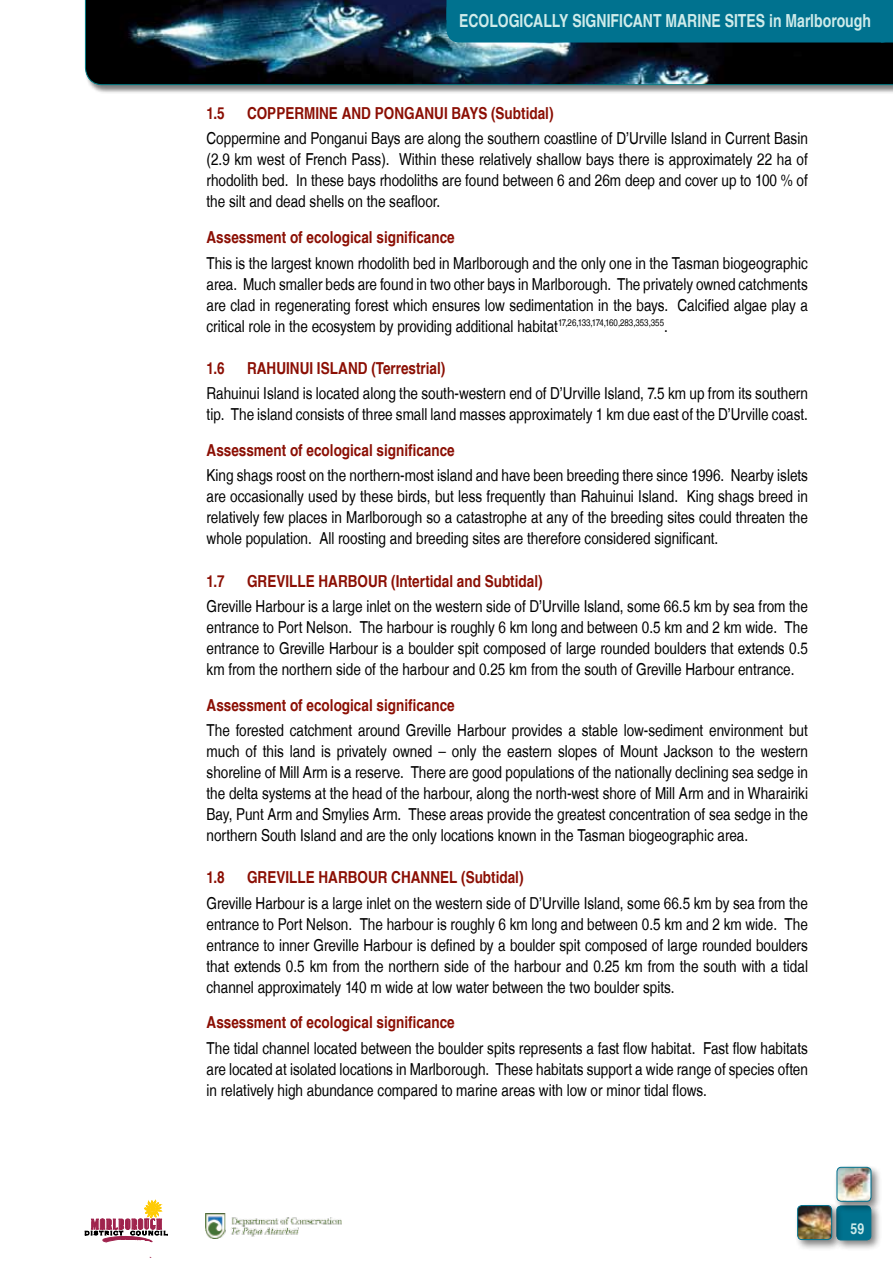
<style>
.page{position:relative;width:893px;height:1263px;background:#fff}
.page>*{position:absolute;margin:0;border:0;box-sizing:border-box;transform-origin:0 0}
.t1{font:18px "Nimbus San L Bol Con";color:#ceebea;scale:.95 1}
.t2{font:16.5px/21px "Nimbus San L Reg Con";color:#000;text-align:justify}
.t3{font:16.5px "Nimbus San L Bol Con";color:#8b0f04}
.t4{font:15px "Nimbus San L Bol Con";color:#ceebea}
</style>
<div class="page">
<div style="left:85px;top:0;width:808px;height:94px;background:#000;opacity:.5"></div>
<img style="left:85px;top:0;width:808px;height:85px">
<div style="left:833px;top:1202px;width:49px;height:49px;background:#000;opacity:.5"></div>
<div style="left:837px;top:1206px;width:34px;height:34px;background:#00728f;border-radius:4px"></div>
<div style="left:836px;top:1205px;width:35px;height:35px;border:1px solid #00728f;border-radius:4px"></div>
<div style="left:446px;top:0;width:447px;height:43px;background:#00728f"></div>
<div style="left:833px;top:1164px;width:50px;height:49px;background:#000;opacity:.5"></div>
<img style="left:837px;top:1167px;width:34px;height:34px">
<div style="left:837px;top:1167px;width:34px;height:35px;border:1px solid #00728f;border-radius:4px"></div>
<div style="left:794px;top:1202px;width:49px;height:49px;background:#000;opacity:.5"></div>
<img style="left:798px;top:1205px;width:34px;height:34px">
<div style="left:797px;top:1205px;width:35px;height:35px;border:1px solid #00728f;border-radius:4px"></div>
<svg style="left:85px;top:1200px;width:82px;height:42px"></svg>
<img style="left:206px;top:1214px;width:136px;height:24px">
<p class="t1" style="left:459px;top:9px;width:435px">Ecologically Significant Marine Sites in Marlborough</p>
<p class="t3" style="left:207px;top:103px;width:30px">1.5 C</p>
<p class="t3" style="left:257px;top:103px;width:298px">oppermine and Ponganui Bays (Subtidal)</p>
<p class="t2" style="left:207px;top:128px;width:603px">Coppermine and Ponganui Bays are along the southern coastline of D’Urville Island in Current Basin (2.9 km west of French Pass). Within these relatively shallow bays there is approximately 22 ha of rhodolith bed. In these bays rhodoliths are found between 6 and 26m deep and cover up to 100 % of the silt and dead shells on the seafloor.</p>
<p class="t3" style="left:207px;top:227px;width:250px">Assessment of ecological significance</p>
<p class="t2" style="left:207px;top:253px;width:603px">This is the largest known rhodolith bed in Marlborough and the only one in the Tasman biogeographic area. Much smaller beds are found in two other bays in Marlborough. The privately owned catchments are clad in regenerating forest which ensures low sedimentation in the bays. Calcified algae play a critical role in the ecosystem by providing additional habitat<sup>17,26,133,174,160,283,353,355</sup>.</p>
<p class="t3" style="left:207px;top:358px;width:30px">1.6 R</p>
<p class="t3" style="left:257px;top:358px;width:190px">ahuinui Island (Terrestrial)</p>
<p class="t2" style="left:207px;top:383px;width:603px">Rahuinui Island is located along the south-western end of D’Urville Island, 7.5 km up from its southern tip. The island consists of three small land masses approximately 1 km due east of the D’Urville coast.</p>
<p class="t3" style="left:207px;top:440px;width:250px">Assessment of ecological significance</p>
<p class="t2" style="left:207px;top:465px;width:603px">King shags roost on the northern-most island and have been breeding there since 1996. Nearby islets are occasionally used by these birds, but less frequently than Rahuinui Island. King shags breed in relatively few places in Marlborough so a catastrophe at any of the breeding sites could threaten the whole population. All roosting and breeding sites are therefore considered significant.</p>
<p class="t3" style="left:207px;top:570px;width:30px">1.7 G</p>
<p class="t3" style="left:258px;top:570px;width:286px">reville Harbour (Intertidal and Subtidal)</p>
<p class="t2" style="left:207px;top:596px;width:603px">Greville Harbour is a large inlet on the western side of D’Urville Island, some 66.5 km by sea from the entrance to Port Nelson. The harbour is roughly 6 km long and between 0.5 km and 2 km wide. The entrance to Greville Harbour is a boulder spit composed of large rounded boulders that extends 0.5 km from the northern side of the harbour and 0.25 km from the south of Greville Harbour entrance.</p>
<p class="t3" style="left:207px;top:695px;width:250px">Assessment of ecological significance</p>
<p class="t2" style="left:207px;top:720px;width:603px">The forested catchment around Greville Harbour provides a stable low-sediment environment but much of this land is privately owned – only the eastern slopes of Mount Jackson to the western shoreline of Mill Arm is a reserve. There are good populations of the nationally declining sea sedge in the delta systems at the head of the harbour, along the north-west shore of Mill Arm and in Wharairiki Bay, Punt Arm and Smylies Arm. These areas provide the greatest concentration of sea sedge in the northern South Island and are the only locations known in the Tasman biogeographic area.</p>
<p class="t3" style="left:207px;top:867px;width:30px">1.8 G</p>
<p class="t3" style="left:258px;top:867px;width:267px">reville Harbour channel (Subtidal)</p>
<p class="t2" style="left:207px;top:892px;width:603px">Greville Harbour is a large inlet on the western side of D’Urville Island, some 66.5 km by sea from the entrance to Port Nelson. The harbour is roughly 6 km long and between 0.5 km and 2 km wide. The entrance to inner Greville Harbour is defined by a boulder spit composed of large rounded boulders that extends 0.5 km from the northern side of the harbour and 0.25 km from the south with a tidal channel approximately 140 m wide at low water between the two boulder spits.</p>
<p class="t3" style="left:207px;top:1012px;width:250px">Assessment of ecological significance</p>
<p class="t2" style="left:207px;top:1038px;width:603px">The tidal channel located between the boulder spits represents a fast flow habitat. Fast flow habitats are located at isolated locations in Marlborough. These habitats support a wide range of species often in relatively high abundance compared to marine areas with low or minor tidal flows.</p>
<p class="t4" style="left:851px;top:1219px;width:15px">59</p>
</div>
